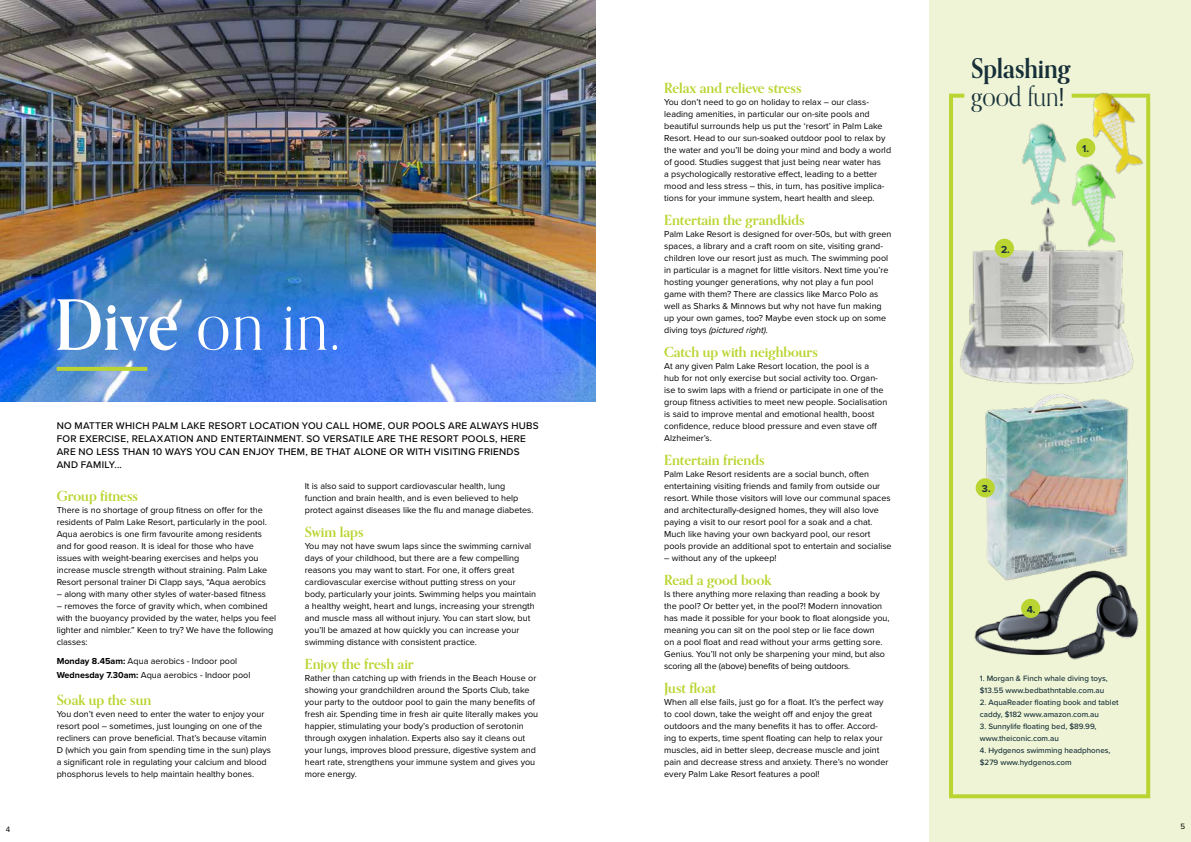
<style>
.page{position:relative;width:1191px;height:842px;background:#fff}
.page>*{position:absolute;margin:0;border:0;box-sizing:border-box;transform-origin:0 0}
.t1{font:69.3px "Orpheus Pro";color:#fff;scale:.9 1}
.t2{font:700 27px/28px "Orpheus Pro";color:#172f39;scale:.9 1}
.t3{font:700 14px "Orpheus Pro";color:#bad532}
.t4{font:700 10.4px "Proxima Nova";color:#172f39}
.t5{font:500 10px/13px "Proxima Nova";letter-spacing:.025em;color:#000}
.t6{font:9px/12px "Proxima Nova";color:#000}
.t7{font:500 8px/12px "Proxima Nova";color:#172f39}
.t8{font:8px "Proxima Nova";color:#000}
.s1{font-weight:700}
.s2{font-style:italic}
.s3{font-weight:400}
.s4{font-family:"Proxima Nova";font-weight:400}
</style>
<div class="page">
<div style="left:929px;top:0;width:262px;height:842px;background:#eef4d5"></div>
<img style="left:0;top:0;width:595px;height:401px">
<svg style="left:57px;top:367px;width:90px;height:4px"></svg>
<svg style="left:949px;top:93px;width:202px;height:706px"></svg>
<img style="left:967px;top:381px;width:184px;height:209px">
<img style="left:967px;top:548px;width:181px;height:133px">
<img style="left:949px;top:203px;width:192px;height:186px">
<div style="left:975px;top:478px;width:19px;height:19px;background:#bad532;border-radius:50%"></div>
<div style="left:1021px;top:599px;width:19px;height:19px;background:#bad532;border-radius:50%"></div>
<img style="left:994px;top:92px;width:157px;height:179px">
<div style="left:1076px;top:138px;width:19px;height:19px;background:#bad532;border-radius:50%"></div>
<svg style="left:1001px;top:246px;width:8px;height:7px"></svg>
<p class="t8" style="left:6px;top:823px;width:6px">4</p>
<h1 class="t1" style="left:55px;top:283px;width:319px"><span class="s1">Dive</span> on in.</h1>
<p class="t5" style="left:57px;top:419px;width:483px">NO MATTER WHICH PALM LAKE RESORT LOCATION YOU CALL HOME, OUR POOLS ARE ALWAYS HUBS FOR EXERCISE, RELAXATION AND ENTERTAINMENT. SO VERSATILE ARE THE RESORT POOLS, HERE ARE NO LESS THAN 10 WAYS YOU CAN ENJOY THEM, BE THAT ALONE OR WITH VISITING FRIENDS AND FAMILY...</p>
<h3 class="t3" style="left:57px;top:487px;width:83px">Group fitness</h3>
<p class="t6" style="left:57px;top:503px;width:212px">There is no shortage of group fitness on offer for the residents of Palm Lake Resort, particularly in the pool.<br>Aqua aerobics is one firm favourite among residents and for good reason. It is ideal for those who have issues with weight-bearing exercises and helps you increase muscle strength without straining. Palm Lake Resort personal trainer Di Clapp says, “Aqua aerobics</p>
<p class="t6" style="left:57px;top:587px;width:211px">– along with many other styles of water-based fitness</p>
<p class="t6" style="left:57px;top:599px;width:221px">– removes the force of gravity which, when combined with the buoyancy provided by the water, helps you feel lighter and nimbler.” Keen to try? We have the following classes:</p>
<p class="t6" style="left:57px;top:654px;width:195px;line-height:14px"><span class="s1">Monday 8.45am:</span> Aqua aerobics - Indoor pool<br><span class="s1">Wednesday 7.30am:</span> Aqua aerobics - Indoor pool</p>
<h3 class="t3" style="left:57px;top:691px;width:96px">Soak up the sun</h3>
<p class="t6" style="left:57px;top:707px;width:216px">You don’t even need to enter the water to enjoy your resort pool – sometimes, just lounging on one of the recliners can prove beneficial. That’s because vitamin D (which you gain from spending time in the sun) plays a significant role in regulating your calcium and blood phosphorus levels to help maintain healthy bones.</p>
<p class="t6" style="left:305px;top:479px;width:230px">It is also said to support cardiovascular health, lung function and brain health, and is even believed to help protect against diseases like the flu and manage diabetes.</p>
<h3 class="t3" style="left:305px;top:523px;width:60px">Swim laps</h3>
<p class="t6" style="left:305px;top:539px;width:233px">You may not have swum laps since the swimming carnival days of your childhood, but there are a few compelling reasons you may want to start. For one, it offers great cardiovascular exercise without putting stress on your body, particularly your joints. Swimming helps you maintain a healthy weight, heart and lungs, increasing your strength and muscle mass all without injury. You can start slow, but you’ll be amazed at how quickly you can increase your swimming distance with consistent practice.</p>
<h3 class="t3" style="left:305px;top:655px;width:110px">Enjoy the fresh air</h3>
<p class="t6" style="left:305px;top:671px;width:235px">Rather than catching up with friends in the Beach House or showing your grandchildren around the Sports Club, take your party to the outdoor pool to gain the many benefits of fresh air. Spending time in fresh air quite literally makes you happier, stimulating your body’s production of serotonin through oxygen inhalation. Experts also say it cleans out your lungs, improves blood pressure, digestive system and heart rate, strengthens your immune system and gives you more energy.</p>
<h3 class="t3" style="left:664px;top:79px;width:139px">Relax and relieve stress</h3>
<p class="t6" style="left:664px;top:95px;width:228px">You don’t need to go on holiday to relax – our class&shy;leading amenities, in particular our on-site pools and beautiful surrounds help us put the ‘resort’ in Palm Lake Resort. Head to our sun-soaked outdoor pool to relax by the water and you’ll be doing your mind and body a world of good. Studies suggest that just being near water has<br>a psychologically restorative effect, leading to a better mood and less stress – this, in turn, has positive implica&shy;tions for your immune system, heart health and sleep.</p>
<h3 class="t3" style="left:664px;top:211px;width:142px">Entertain the grandkids</h3>
<p class="t6" style="left:664px;top:227px;width:229px">Palm Lake Resort is designed for over-50s, but with green spaces, a library and a craft room on site, visiting grand&shy;children love our resort just as much. The swimming pool in particular is a magnet for little visitors. Next time you’re hosting younger generations, why not play a fun pool game with them? There are classics like Marco Polo as well as Sharks &amp; Minnows but why not have fun making up your own games, too? Maybe even stock up on some diving toys <span class="s2">(pictured right).</span></p>
<h3 class="t3" style="left:664px;top:343px;width:155px">Catch up with neighbours</h3>
<p class="t6" style="left:664px;top:359px;width:225px">At any given Palm Lake Resort location, the pool is a<br>hub for not only exercise but social activity too. Organ&shy;ise to swim laps with a friend or participate in one of the group fitness activities to meet new people. Socialisation is said to improve mental and emotional health, boost confidence, reduce blood pressure and even stave off Alzheimer’s.</p>
<h3 class="t3" style="left:664px;top:451px;width:102px">Entertain friends</h3>
<p class="t6" style="left:664px;top:467px;width:229px">Palm Lake Resort residents are a social bunch, often entertaining visiting friends and family from outside our resort. While those visitors will love our communal spaces and architecturally-designed homes, they will also love paying a visit to our resort pool for a soak and a chat.<br>Much like having your own backyard pool, our resort pools provide an additional spot to entertain and socialise</p>
<p class="t6" style="left:664px;top:551px;width:114px">– without any of the upkeep!</p>
<h3 class="t3" style="left:664px;top:571px;width:108px">Read a good book</h3>
<p class="t6" style="left:664px;top:587px;width:227px">Is there anything more relaxing than reading a book by the pool? Or better yet, in the pool?! Modern innovation has made it possible for your book to float alongside you, meaning you can sit on the pool step or lie face down<br>on a pool float and read without your arms getting sore.<br>Genius. You’ll not only be sharpening your mind, but also scoring all the (above) benefits of being outdoors.</p>
<h3 class="t3" style="left:664px;top:679px;width:53px">Just float</h3>
<p class="t6" style="left:664px;top:695px;width:226px">When all else fails, just go for a float. It’s the perfect way to cool down, take the weight off and enjoy the great outdoors and the many benefits it has to offer. Accord&shy;ing to experts, time spent floating can help to relax your muscles, aid in better sleep, decrease muscle and joint pain and decrease stress and anxiety. There’s no wonder every Palm Lake Resort features a pool!</p>
<h2 class="t2" style="left:971px;top:54px;width:112px">Splashing <span class="s3">good fun</span><span class="s4">!</span></h2>
<p class="t4" style="left:1082px;top:144px;width:8px">1.</p>
<p class="t4" style="left:982px;top:484px;width:10px">3.</p>
<p class="t4" style="left:1026px;top:604px;width:10px">4.</p>
<p class="t7" style="left:979px;top:672px;width:129px">1. Morgan &amp; Finch whale diving toys, $13.55 www.bedbathntable.com.au</p>
<p class="t7" style="left:979px;top:696px;width:140px">2. AquaReader floating book and tablet caddy, $182 www.amazon.com.au</p>
<p class="t7" style="left:979px;top:720px;width:118px">3. Sunnylife floating bed, $89.99, www.theiconic.com.au</p>
<p class="t7" style="left:979px;top:744px;width:132px">4. Hydgenos swimming headphones, $279 www.hydgenos.com</p>
<p class="t8" style="left:1180px;top:820px;width:6px">5</p>
</div>
